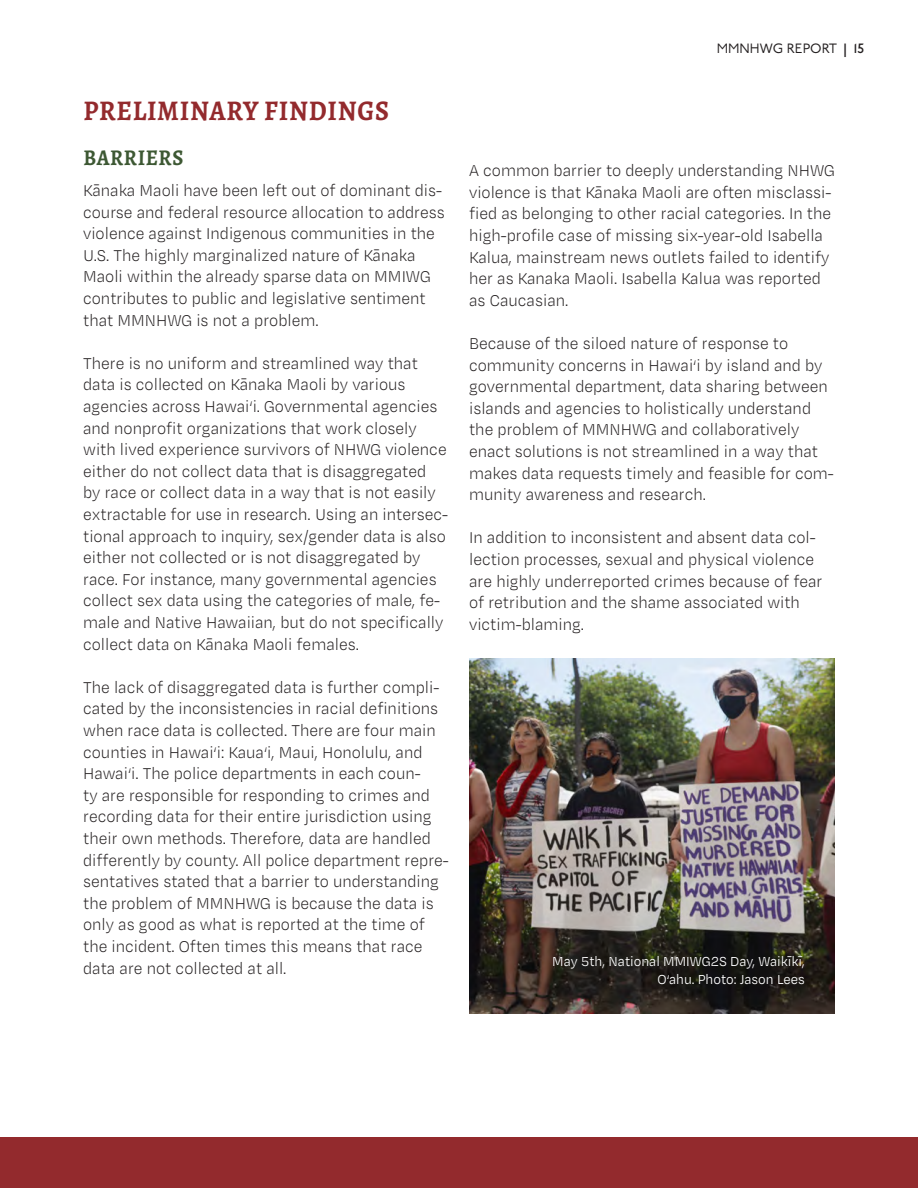
<style>
.page{position:relative;width:918px;height:1188px;background:#fff}
.page>*{position:absolute;margin:0;border:0;box-sizing:border-box;transform-origin:0 0}
.t1{font:700 28.5px "Alegreya SC";letter-spacing:.03em;color:#932a2d;scale:.91 1}
.Subheader{font:700 22.5px "Alegreya SC";letter-spacing:.03em;color:#3d5833;scale:.91 1}
.Body_Paragraph{font:300 18px/21.6px "Degular Text";color:#231f20;scale:.91 1}
.Body_Paragraph-2{font:15px/18px "Degular Text";color:#fff;text-align:right;scale:.91 1}
.t2{font:13.5px "P22 Underground";color:#231f20}
.s1{font-weight:500}
</style>
<div class="page">
<div style="left:0;top:1137px;width:918px;height:51px;background:#932a2d"></div>
<img style="left:469px;top:659px;width:366px;height:354px">
<p class="t1" style="left:83px;top:89px;width:337px">PRELIMINARY FINDINGS</p>
<p class="Subheader" style="left:83px;top:141px;width:111px">BARRIERS</p>
<p class="Body_Paragraph" style="left:83px;top:179px;width:399px">Kānaka Maoli have been left out of dominant dis&shy;course and federal resource allocation to address violence against Indigenous communities in the U.S. The highly marginalized nature of Kānaka Maoli within the already sparse data on MMIWG contributes to public and legislative sentiment that MMNHWG is not a problem.</p>
<p class="Body_Paragraph" style="left:83px;top:352px;width:402px">There is no uniform and streamlined way that data is collected on Kānaka Maoli by various agencies across Hawai‘i. Governmental agencies and nonprofit organizations that work closely with lived experience survivors of NHWG violence either do not collect data that is disaggregated by race or collect data in a way that is not easily extractable for use in research. Using an intersec&shy;tional approach to inquiry, sex/gender data is also either not collected or is not disaggregated by race. For instance, many governmental agencies collect sex data using the categories of male, fe&shy;male and Native Hawaiian, but do not specifically collect data on Kānaka Maoli females.</p>
<p class="Body_Paragraph" style="left:83px;top:676px;width:403px">The lack of disaggregated data is further compli&shy;cated by the inconsistencies in racial definitions when race data is collected. There are four main counties in Hawai‘i: Kaua‘i, Maui, Honolulu, and Hawai‘i. The police departments in each coun-<br>ty are responsible for responding to crimes and recording data for their entire jurisdiction using their own methods. Therefore, data are handled differently by county. All police department repre&shy;sentatives stated that a barrier to understanding the problem of MMNHWG is because the data is only as good as what is reported at the time of the incident. Often times this means that race data are not collected at all.</p>
<p class="t2" style="left:717px;top:41px;width:149px">MMNHWG REPORT <span class="s1">| 15</span></p>
<p class="Body_Paragraph" style="left:469px;top:159px;width:403px">A common barrier to deeply understanding NHWG violence is that Kānaka Maoli are often misclassi&shy;fied as belonging to other racial categories. In the high-profile case of missing six-year-old Isabella Kalua, mainstream news outlets failed to identify her as Kanaka Maoli. Isabella Kalua was reported as Caucasian.</p>
<p class="Body_Paragraph" style="left:469px;top:332px;width:402px">Because of the siloed nature of response to community concerns in Hawai‘i by island and by governmental department, data sharing between islands and agencies to holistically understand the problem of MMNHWG and collaboratively enact solutions is not streamlined in a way that makes data requests timely and feasible for com&shy;munity awareness and research.</p>
<p class="Body_Paragraph" style="left:469px;top:526px;width:390px">In addition to inconsistent and absent data col&shy;lection processes, sexual and physical violence are highly underreported crimes because of fear of retribution and the shame associated with victim-blaming.</p>
<p class="Body_Paragraph-2" style="left:552px;top:952px;width:279px">May 5th, National MMIWG2S Day, Waikīkī,<br>O‘ahu. Photo: Jason Lees</p>
</div>
